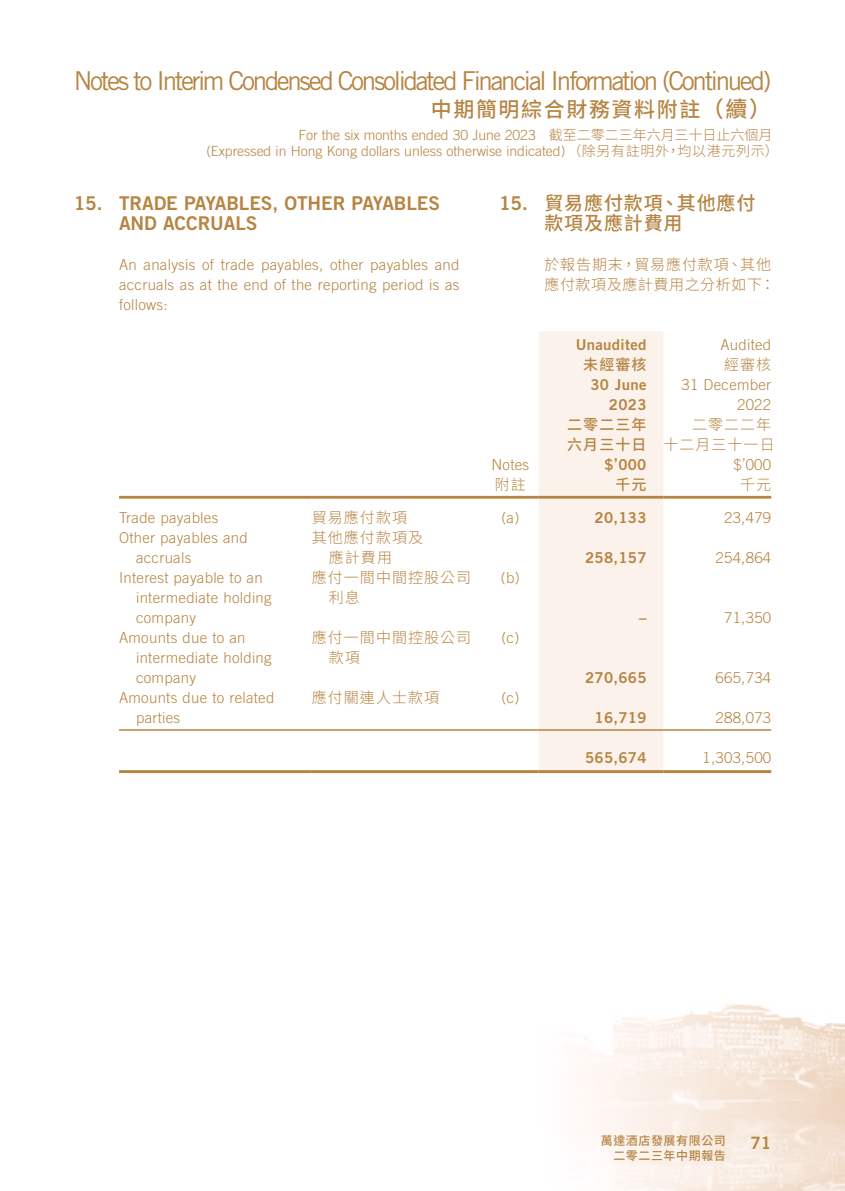
<style>
.page{position:relative;width:845px;height:1191px;background:#fff}
.page>*{position:absolute;margin:0;border:0;box-sizing:border-box;transform-origin:0 0}
.t1{font:26px "Trade Gothic LT Std";letter-spacing:-.09em;color:#b68543}
.t2{font:500 21px "Source Han Sans TC";letter-spacing:.075em;color:#b68543}
.Heading_1{font:19px/20px "Trade Gothic LT Std Bd 2";letter-spacing:-.005em;color:#b68543}
.C_Heading_1{font:500 19px/20px "Source Han Sans TC";letter-spacing:.045em;color:#b68543}
.t3{font:17px "Trade Gothic LT Std Bd 2";color:#b68543}
.Body_Text{font:300 15px/20px "Trade Gothic LT Std";letter-spacing:.02em;color:#b68543}
.Body_Text-2{font:300 15px/20px "Source Han Sans TC";letter-spacing:.07em;color:#b68543}
.Body_Text-3{font:15px "Trade Gothic LT Std Bd 2";letter-spacing:.02em;color:#b68543}
.C_Body_Text{font:300 15px/20px "Source Han Sans TC";letter-spacing:.04em;color:#b68543}
.Body_Text-4{font:500 15px "Source Han Sans TC";letter-spacing:.07em;color:#b68543}
.t4{font:300 14px/16px "Trade Gothic LT Std";color:#b68543}
.t5{font:500 12px "Source Han Sans TC";letter-spacing:.045em;color:#b68543}
.s1{font-size:22px}
.s2{font-family:"Source Han Sans TC"}
.s3{font-family:"Trade Gothic LT Std Bd 2";font-weight:400}
</style>
<div class="page">
<img style="left:581px;top:1004px;width:264px;height:187px">
<div style="left:539px;top:331px;width:124px;height:439px;background:#fbf2eb"></div>
<hr style="left:119px;top:496px;width:193px;height:2px;background:#b68543">
<hr style="left:312px;top:496px;width:170px;height:2px;background:#b68543">
<hr style="left:482px;top:496px;width:57px;height:2px;background:#b68543">
<hr style="left:539px;top:496px;width:124px;height:2px;background:#b68543">
<hr style="left:663px;top:496px;width:108px;height:2px;background:#b68543">
<hr style="left:119px;top:729px;width:193px;height:1px;background:#b68543">
<hr style="left:312px;top:729px;width:170px;height:1px;background:#b68543">
<hr style="left:482px;top:729px;width:57px;height:1px;background:#b68543">
<hr style="left:539px;top:729px;width:124px;height:1px;background:#b68543">
<hr style="left:663px;top:729px;width:108px;height:1px;background:#b68543">
<hr style="left:119px;top:770px;width:193px;height:3px;background:#b68543">
<hr style="left:312px;top:770px;width:170px;height:3px;background:#b68543">
<hr style="left:482px;top:770px;width:57px;height:3px;background:#b68543">
<hr style="left:539px;top:770px;width:124px;height:3px;background:#b68543">
<hr style="left:663px;top:770px;width:108px;height:3px;background:#b68543">
<h1 class="t1" style="left:74px;top:65px;width:699px">Notes to Interim Condensed Consolidated Financial Information (Continued)</h1>
<h2 class="t2" style="left:431px;top:97px;width:342px">中期簡明綜合財務資料附註<span class="s1">（續）</span></h2>
<p class="t4" style="left:206px;top:127px;width:574px;text-indent:92px">For the six months ended 30 June 2023 <span class="s2">截至二零二三年六月三十日止六個月</span>(Expressed in Hong Kong dollars unless otherwise indicated) <span class="s2">（除另有註明外，均以港元列示）</span></p>
<p class="Heading_1" style="left:119px;top:192px;width:322px;text-indent:-45px">15. TRADE PAYABLES, OTHER PAYABLES<br>AND ACCRUALS</p>
<p class="Body_Text" style="left:119px;top:254px;width:342px;text-align:justify">An analysis of trade payables, other payables and accruals as at the end of the reporting period is as follows:</p>
<p class="C_Heading_1" style="left:544px;top:193px;width:212px;text-indent:-45px"><span class="s3">15.</span> 貿易應付款項、其他應付款項及應計費用</p>
<p class="C_Body_Text" style="left:544px;top:254px;width:232px">於報告期末，貿易應付款項、其他應付款項及應計費用之分析如下：</p>
<p class="Body_Text-3" style="left:575px;top:335px;width:72px">Unaudited</p>
<p class="Body_Text-4" style="left:583px;top:356px;width:65px">未經審核</p>
<p class="Body_Text-3" style="left:590px;top:375px;width:58px">30 June</p>
<p class="Body_Text" style="left:720px;top:334px;width:52px">Audited</p>
<p class="Body_Text-2" style="left:724px;top:354px;width:49px">經審核</p>
<p class="Body_Text" style="left:681px;top:374px;width:91px">31 December</p>
<p class="Body_Text-3" style="left:609px;top:395px;width:39px">2023</p>
<p class="Body_Text" style="left:737px;top:394px;width:36px">2022</p>
<p class="Body_Text-4" style="left:567px;top:416px;width:81px">二零二三年</p>
<p class="Body_Text-4" style="left:567px;top:436px;width:81px">六月三十日</p>
<p class="Body_Text-2" style="left:692px;top:414px;width:81px">二零二二年</p>
<p class="Body_Text-2" style="left:663px;top:434px;width:113px">十二月三十一日</p>
<p class="Body_Text" style="left:491px;top:454px;width:39px">Notes</p>
<p class="Body_Text-3" style="left:604px;top:455px;width:44px">$’000</p>
<p class="Body_Text" style="left:733px;top:454px;width:39px">$’000</p>
<p class="Body_Text-2" style="left:495px;top:474px;width:33px">附註</p>
<p class="Body_Text-4" style="left:615px;top:476px;width:33px">千元</p>
<p class="Body_Text-2" style="left:740px;top:474px;width:33px">千元</p>
<p class="Body_Text" style="left:119px;top:507px;width:101px">Trade payables</p>
<p class="Body_Text-2" style="left:312px;top:508px;width:97px">貿易應付款項</p>
<p class="Body_Text" style="left:501px;top:507px;width:20px">(a)</p>
<p class="Body_Text-3" style="left:594px;top:508px;width:53px">20,133</p>
<p class="Body_Text" style="left:724px;top:507px;width:49px">23,479</p>
<p class="Body_Text" style="left:136px;top:527px;width:113px;text-indent:-17px">Other payables and accruals</p>
<p class="Body_Text-2" style="left:329px;top:528px;width:96px;text-indent:-17px">其他應付款項及應計費用</p>
<p class="Body_Text-3" style="left:585px;top:548px;width:63px">258,157</p>
<p class="Body_Text" style="left:715px;top:547px;width:57px">254,864</p>
<p class="Body_Text" style="left:136px;top:567px;width:137px;text-indent:-17px">Interest payable to an intermediate holding company</p>
<p class="Body_Text-2" style="left:329px;top:568px;width:144px;text-indent:-17px">應付一間中間控股公司利息</p>
<p class="Body_Text" style="left:501px;top:567px;width:20px">(b)</p>
<p class="Body_Text" style="left:136px;top:627px;width:137px;text-indent:-17px">Amounts due to an intermediate holding company</p>
<p class="Body_Text-2" style="left:329px;top:628px;width:144px;text-indent:-17px">應付一間中間控股公司款項</p>
<p class="Body_Text" style="left:501px;top:627px;width:20px">(c)</p>
<p class="Body_Text" style="left:136px;top:687px;width:140px;text-indent:-17px">Amounts due to related parties</p>
<p class="Body_Text-2" style="left:312px;top:688px;width:129px">應付關連人士款項</p>
<p class="Body_Text" style="left:501px;top:687px;width:20px">(c)</p>
<p class="Body_Text-3" style="left:639px;top:608px;width:9px">–</p>
<p class="Body_Text" style="left:724px;top:607px;width:49px">71,350</p>
<p class="Body_Text-3" style="left:585px;top:668px;width:63px">270,665</p>
<p class="Body_Text" style="left:715px;top:667px;width:57px">665,734</p>
<p class="Body_Text-3" style="left:594px;top:708px;width:53px">16,719</p>
<p class="Body_Text" style="left:715px;top:707px;width:57px">288,073</p>
<p class="Body_Text-3" style="left:585px;top:748px;width:63px">565,674</p>
<p class="Body_Text" style="left:702px;top:747px;width:70px">1,303,500</p>
<p class="t5" style="left:601px;top:1133px;width:127px">萬達酒店發展有限公司</p>
<p class="t3" style="left:750px;top:1132px;width:22px">71</p>
<p class="t5" style="left:613px;top:1148px;width:114px">二零二三年中期報告</p>
</div>
